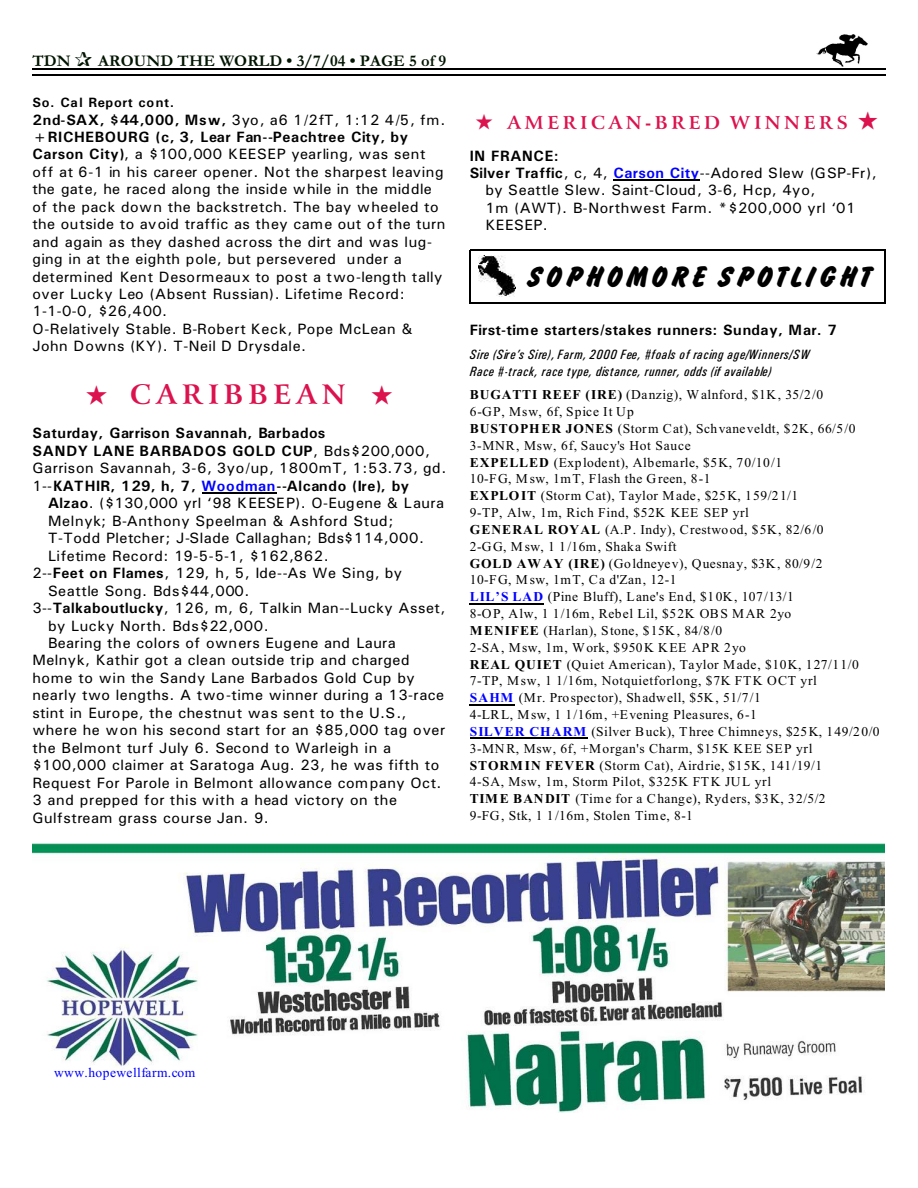
<style>
.page{position:relative;width:918px;height:1188px;background:#fff}
.page>*{position:absolute;margin:0;border:0;box-sizing:border-box;transform-origin:0 0}
.t1{font:31.35px "Brush Hand";letter-spacing:.095em;color:#000}
.t2{font:700 27px "Arrus BT";letter-spacing:.195em;color:#db124d}
.t3{font:700 18px "Arrus BT";letter-spacing:.2em;color:#db124d}
.t4{font:700 16.5px "Garamond";letter-spacing:.005em;color:#001400}
.t5{font:15px/17.4px "Univers";letter-spacing:.03em;color:#000}
.t6{font:700 15px/17.4px "Univers";letter-spacing:.04em;color:#000}
.t7{font:700 15px "Univers";letter-spacing:.02em;color:#000}
.t8{font:13.5px/16.8px "Times New Roman";letter-spacing:.035em;color:#000}
.t9{font:italic 13.5px/17px "Univers Condensed";letter-spacing:.04em;color:#000}
.t10{font:13.5px "Times New Roman";letter-spacing:.035em;color:#00f}
.t11{font:700 13.5px "Univers";letter-spacing:.045em;color:#000}
.s1{font-weight:700}
.s2{font-weight:400}
.s3{color:#00f}
.s4{font-weight:700;color:#00f}
</style>
<div class="page">
<img style="left:817px;top:35px;width:51px;height:31px">
<hr style="left:32px;top:68px;width:853px;height:1px;background:#000">
<hr style="left:32px;top:75px;width:853px;height:1px;background:#000">
<img style="left:32px;top:844px;width:852px;height:268px">
<img style="left:478px;top:256px;width:38px;height:40px">
<hr style="left:470px;top:250px;width:1px;height:53px;background:#000">
<hr style="left:884px;top:250px;width:1px;height:53px;background:#000">
<hr style="left:470px;top:250px;width:415px;height:1px;background:#000">
<hr style="left:470px;top:302px;width:415px;height:2px;background:#000">
<hr style="left:202px;top:492px;width:74px;height:2px;background:#000">
<hr style="left:613px;top:180px;width:87px;height:1px;background:#000">
<hr style="left:470px;top:603px;width:74px;height:1px;background:#000">
<hr style="left:470px;top:704px;width:45px;height:1px;background:#000">
<hr style="left:470px;top:738px;width:118px;height:1px;background:#000">
<p class="t4" style="left:32px;top:55px;width:40px">TDN</p>
<p class="t4" style="left:98px;top:55px;width:349px">AROUND THE WORLD • 3/7/04 • PAGE 5 of 9</p>
<p class="t11" style="left:32px;top:98px;width:143px">So. Cal Report cont.</p>
<p class="t5" style="left:32px;top:112px;width:415px"><span class="s1">2nd-SAX, $44,000, Msw,</span> 3yo, a6 1/2fT, 1:12 4/5, fm. <span class="s1">+RICHEBOURG (c, 3, Lear Fan--Peachtree City, by Carson City)</span>, a $100,000 KEESEP yearling, was sent off at 6-1 in his career opener. Not the sharpest leaving the gate, he raced along the inside while in the middle of the pack down the backstretch. The bay wheeled to the outside to avoid traffic as they came out of the turn and again as they dashed across the dirt and was lug&shy;ging in at the eighth pole, but persevered under a determined Kent Desormeaux to post a two-length tally over Lucky Leo (Absent Russian). Lifetime Record:<br>1-1-0-0, $26,400.<br>O-Relatively Stable. B-Robert Keck, Pope McLean &amp; John Downs (KY). T-Neil D Drysdale.</p>
<h2 class="t2" style="left:86px;top:384px;width:308px">★ CARIBBEAN ★</h2>
<p class="t6" style="left:32px;top:426px;width:416px">Saturday, Garrison Savannah, Barbados<br>SANDY LANE BARBADOS GOLD CUP<span class="s2">, Bds$200,000, Garrison Savannah, 3-6, 3yo/up, 1800mT, 1:53.73, gd.<br>1--</span>KATHIR, 129, h, 7, <span class="s3">Woodman</span>--Alcando (Ire), by</p>
<p class="t5" style="left:48px;top:496px;width:397px"><span class="s1">Alzao</span>. ($130,000 yrl ‘98 KEESEP). O-Eugene &amp; Laura</p>
<p class="t5" style="left:48px;top:513px;width:347px">Melnyk; B-Anthony Speelman &amp; Ashford Stud;</p>
<p class="t5" style="left:48px;top:531px;width:377px">T-Todd Pletcher; J-Slade Callaghan; Bds$114,000.</p>
<p class="t5" style="left:48px;top:548px;width:282px">Lifetime Record: 19-5-5-1, $162,862.</p>
<p class="t5" style="left:32px;top:566px;width:371px">2--<span class="s1">Feet on Flames</span>, 129, h, 5, Ide--As We Sing, by</p>
<p class="t5" style="left:48px;top:583px;width:203px">Seattle Song. Bds$44,000.</p>
<p class="t5" style="left:32px;top:601px;width:415px">3--<span class="s1">Talkaboutlucky</span>, 126, m, 6, Talkin Man--Lucky Asset,</p>
<p class="t5" style="left:48px;top:618px;width:222px">by Lucky North. Bds$22,000.</p>
<p class="t5" style="left:48px;top:635px;width:349px">Bearing the colors of owners Eugene and Laura</p>
<p class="t5" style="left:32px;top:653px;width:379px">Melnyk, Kathir got a clean outside trip and charged</p>
<p class="t5" style="left:32px;top:670px;width:384px">home to win the Sandy Lane Barbados Gold Cup by</p>
<p class="t5" style="left:32px;top:688px;width:413px">nearly two lengths. A two-time winner during a 13-race</p>
<p class="t5" style="left:32px;top:705px;width:376px">stint in Europe, the chestnut was sent to the U.S.,</p>
<p class="t5" style="left:32px;top:723px;width:414px">where he won his second start for an $85,000 tag over</p>
<p class="t5" style="left:32px;top:740px;width:360px">the Belmont turf July 6. Second to Warleigh in a</p>
<p class="t5" style="left:32px;top:758px;width:409px">$100,000 claimer at Saratoga Aug. 23, he was fifth to</p>
<p class="t5" style="left:32px;top:775px;width:411px">Request For Parole in Belmont allowance company Oct.</p>
<p class="t5" style="left:32px;top:793px;width:366px">3 and prepped for this with a head victory on the</p>
<p class="t5" style="left:32px;top:810px;width:238px">Gulfstream grass course Jan. 9.</p>
<p class="t3" style="left:476px;top:115px;width:404px">★ AMERICAN-BRED WINNERS ★</p>
<p class="t6" style="left:470px;top:148px;width:91px">IN FRANCE:</p>
<p class="t5" style="left:470px;top:165px;width:408px"><span class="s1">Silver Traffic</span>, c, 4, <span class="s4">Carson City</span>--Adored Slew (GSP-Fr),</p>
<p class="t5" style="left:485px;top:183px;width:331px">by Seattle Slew. Saint-Cloud, 3-6, Hcp, 4yo,</p>
<p class="t5" style="left:485px;top:200px;width:371px">1m (AWT). B-Northwest Farm. *$200,000 yrl ‘01</p>
<p class="t5" style="left:485px;top:218px;width:64px">KEESEP.</p>
<h1 class="t1" style="left:527px;top:260px;width:346px">SOPHOMORE SPOTLIGHT</h1>
<p class="t7" style="left:470px;top:325px;width:369px">First-time starters/stakes runners: Sunday, Mar. 7</p>
<p class="t9" style="left:470px;top:347px;width:341px">Sire (Sire’s Sire), Farm, 2000 Fee, #foals of racing age/Winners/SW<br>Race #-track, race type, distance, runner, odds (if available)</p>
<p class="t8" style="left:470px;top:388px;width:411px"><span class="s1">BUGATTI REEF (IRE)</span> (Danzig), Walnford, $1K, 35/2/0<br>6-GP, Msw, 6f, Spice It Up<br><span class="s1">BUSTOPHER JONES</span> (Storm Cat), Schvaneveldt, $2K, 66/5/0<br>3-MNR, Msw, 6f, Saucy's Hot Sauce<br><span class="s1">EXPELLED</span> (Explodent), Albemarle, $5K, 70/10/1<br>10-FG, Msw, 1mT, Flash the Green, 8-1<br><span class="s1">EXPLOIT</span> (Storm Cat), Taylor Made, $25K, 159/21/1<br>9-TP, Alw, 1m, Rich Find, $52K KEE SEP yrl<br><span class="s1">GENERAL ROYAL</span> (A.P. Indy), Crestwood, $5K, 82/6/0<br>2-GG, Msw, 1 1/16m, Shaka Swift<br><span class="s1">GOLD AWAY (IRE)</span> (Goldneyev), Quesnay, $3K, 80/9/2<br>10-FG, Msw, 1mT, Ca d'Zan, 12-1<br><span class="s4">LIL’S LAD</span> (Pine Bluff), Lane's End, $10K, 107/13/1<br>8-OP, Alw, 1 1/16m, Rebel Lil, $52K OBS MAR 2yo<br><span class="s1">MENIFEE</span> (Harlan), Stone, $15K, 84/8/0<br>2-SA, Msw, 1m, Work, $950K KEE APR 2yo<br><span class="s1">REAL QUIET</span> (Quiet American), Taylor Made, $10K, 127/11/0<br>7-TP, Msw, 1 1/16m, Notquietforlong, $7K FTK OCT yrl<br><span class="s4">SAHM</span> (Mr. Prospector), Shadwell, $5K, 51/7/1<br>4-LRL, Msw, 1 1/16m, +Evening Pleasures, 6-1<br><span class="s4">SILVER CHARM</span> (Silver Buck), Three Chimneys, $25K, 149/20/0<br>3-MNR, Msw, 6f, +Morgan's Charm, $15K KEE SEP yrl <span class="s1">STORMIN FEVER</span> (Storm Cat), Airdrie, $15K, 141/19/1<br>4-SA, Msw, 1m, Storm Pilot, $325K FTK JUL yrl<br><span class="s1">TIME BANDIT</span> (Time for a Change), Ryders, $3K, 32/5/2<br>9-FG, Stk, 1 1/16m, Stolen Time, 8-1</p>
<p class="t10" style="left:54px;top:1067px;width:143px">www.hopewellfarm.com</p>
</div>
